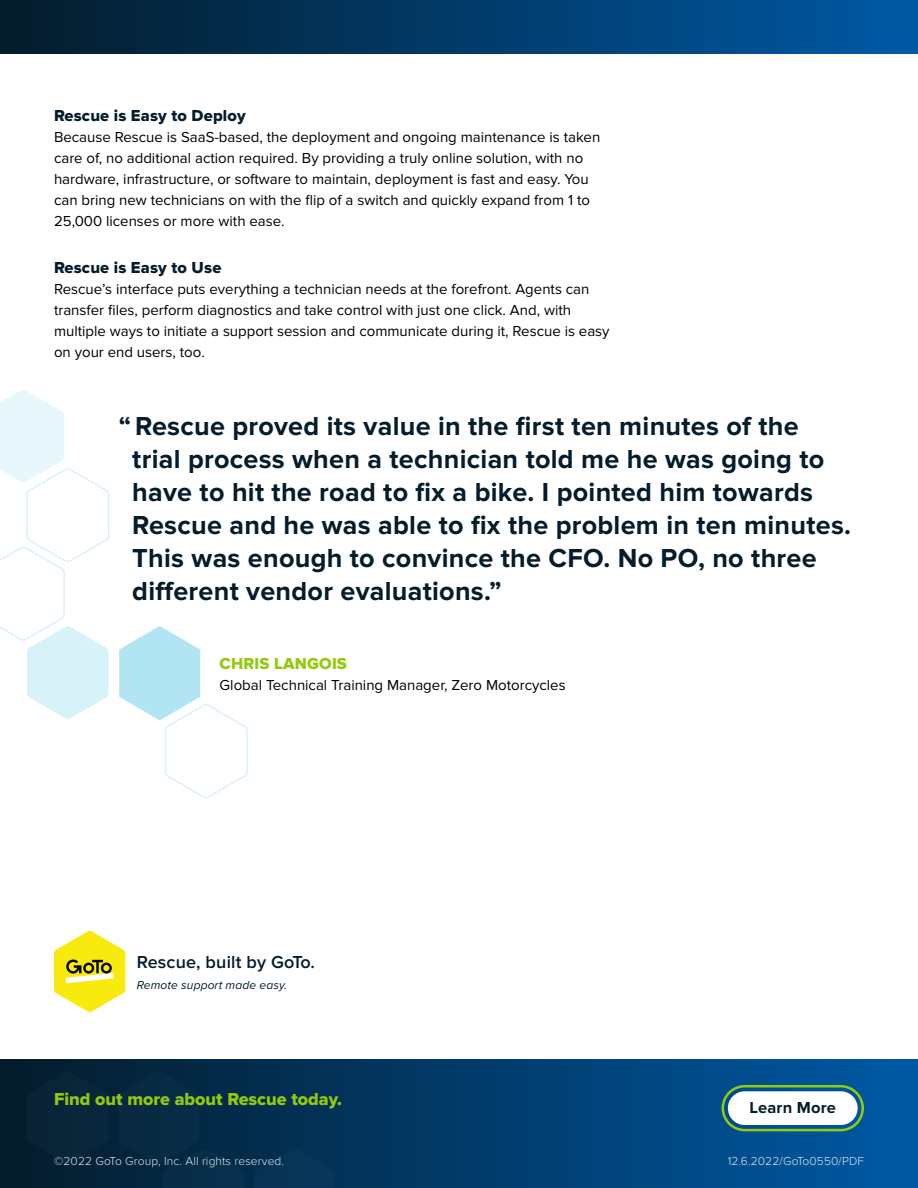
<style>
.page{position:relative;width:918px;height:1188px;background:#fff}
.page>*{position:absolute;margin:0;border:0;box-sizing:border-box;transform-origin:0 0}
.H1{font:700 27px/33px "Proxima Nova";letter-spacing:.01em;color:#041c2c}
.Body{font:18px "Proxima Nova Extrabld";color:#93c90e}
.H1-2{font:600 18px "Proxima Nova";letter-spacing:.01em;color:#041c2c}
.H2{font:16.5px "Proxima Nova Extrabld";letter-spacing:.01em;color:#041c2c}
.H2-2{font:16.5px "Proxima Nova Extrabld";letter-spacing:.01em;color:#93c90e}
._04_Intro_Text{font:700 16.5px "Proxima Nova";letter-spacing:.01em;color:#041c2c}
.Body-2{font:15px/21px "Proxima Nova";color:#000}
._01_Document_Type{font:300 12px "Proxima Nova";letter-spacing:.01em;color:#daeaec}
.H1-3{font:italic 12px "Proxima Nova";letter-spacing:.01em;color:#041c2c}
</style>
<div class="page">
<svg style="left:0;top:1059px;width:918px;height:129px;background:#013e70"></svg>
<svg style="left:118px;top:1071px;width:127px;height:117px;background:#052a45"></svg>
<div style="left:254px;top:1148px;width:81px;height:40px;background:#083356"></div>
<div style="left:27px;top:1071px;width:82px;height:93px;background:#092438"></div>
<svg style="left:0;top:0;width:918px;height:54px;background:#013a67"></svg>
<svg style="left:0;top:390px;width:110px;height:329px"></svg>
<svg style="left:119px;top:626px;width:129px;height:172px"></svg>
<div style="left:722px;top:1085px;width:142px;height:46px;border:3px solid #93c90e;border-radius:22px"></div>
<div style="left:728px;top:1091px;width:130px;height:34px;background:#fff;border-radius:17px"></div>
<svg style="left:54px;top:931px;width:71px;height:81px"></svg>
<p class="H2" style="left:54px;top:106px;width:193px">Rescue is Easy to Deploy</p>
<p class="Body-2" style="left:54px;top:127px;width:548px">Because Rescue is SaaS-based, the deployment and ongoing maintenance is taken care of, no additional action required. By providing a truly online solution, with no hardware, infrastructure, or software to maintain, deployment is fast and easy. You can bring new technicians on with the flip of a switch and quickly expand from 1 to 25,000 licenses or more with ease.</p>
<p class="H2" style="left:54px;top:258px;width:169px">Rescue is Easy to Use</p>
<p class="Body-2" style="left:54px;top:278px;width:557px">Rescue’s interface puts everything a technician needs at the forefront. Agents can transfer files, perform diagnostics and take control with just one click. And, with multiple ways to initiate a support session and communicate during it, Rescue is easy on your end users, too.</p>
<p class="H1" style="left:132px;top:410px;width:720px;text-indent:-14px">“ Rescue proved its value in the first ten minutes of the trial process when a technician told me he was going to have to hit the road to fix a bike. I pointed him towards Rescue and he was able to fix the problem in ten minutes.<br>This was enough to convince the CFO. No PO, no three different vendor evaluations.”</p>
<p class="H2-2" style="left:220px;top:654px;width:129px">CHRIS LANGOIS</p>
<p class="Body-2" style="left:220px;top:675px;width:348px">Global Technical Training Manager, Zero Motorcycles</p>
<p class="H1-2" style="left:137px;top:952px;width:180px">Rescue, built by GoTo.</p>
<p class="H1-3" style="left:137px;top:978px;width:152px">Remote support made easy.</p>
<p class="Body" style="left:54px;top:1088px;width:290px">Find out more about Rescue today.</p>
<p class="_04_Intro_Text" style="left:750px;top:1098px;width:88px">Learn More</p>
<p class="_01_Document_Type" style="left:54px;top:1154px;width:232px">©2022 GoTo Group, Inc. All rights reserved.</p>
<p class="_01_Document_Type" style="left:728px;top:1154px;width:138px">12.6.2022/GoTo0550/PDF</p>
</div>
